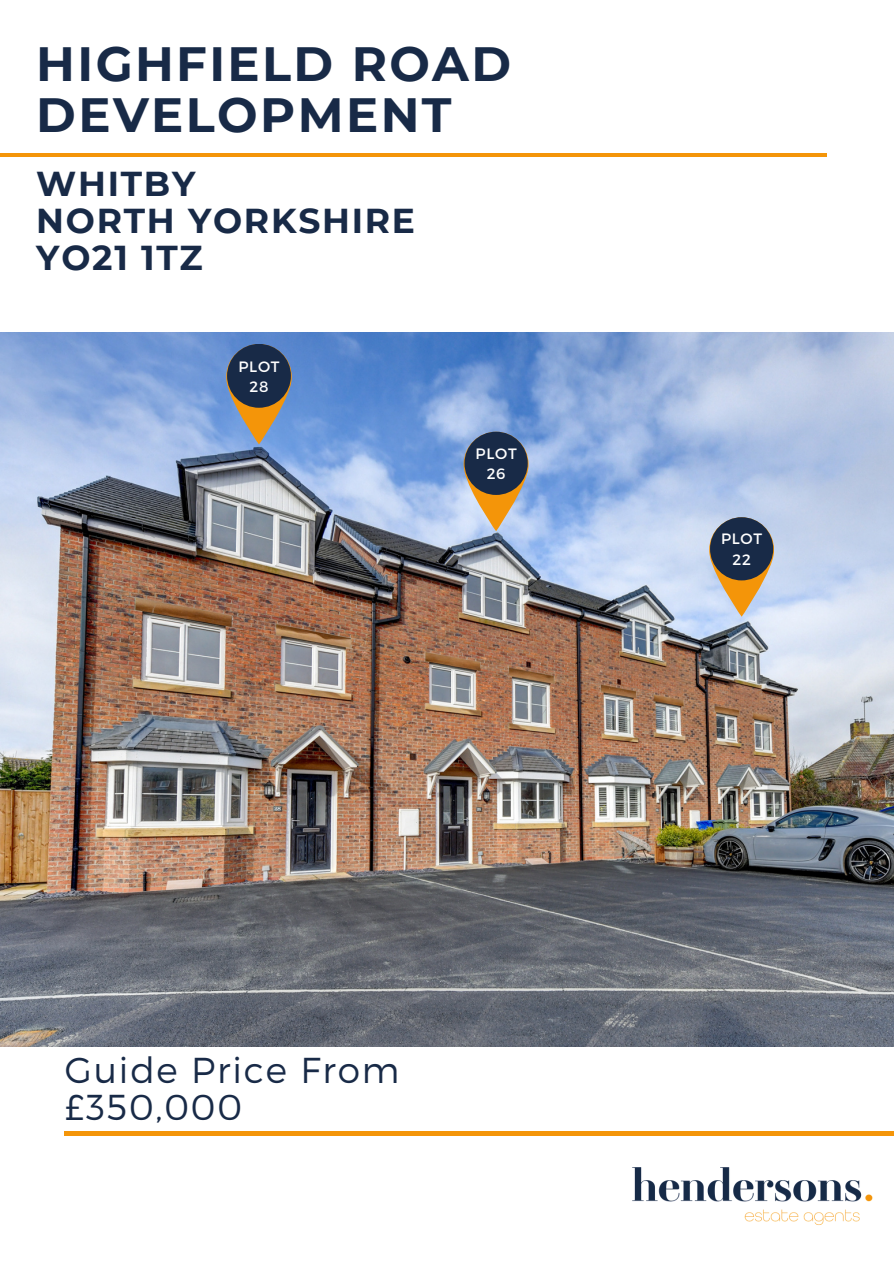
<style>
.page{position:relative;width:894px;height:1264px;background:#fff}
.page>*{position:absolute;margin:0;border:0;box-sizing:border-box;transform-origin:0 0}
.t1{font:700 48px/50.7px "Montserrat";letter-spacing:.05em;color:#182a47}
.t2{font:300 36px/37.2px "Montserrat";letter-spacing:.05em;color:#182a47}
.t3{font:700 34.5px/37.2px "Montserrat";letter-spacing:.05em;color:#182a47}
.t4{font:15px/20.2px "Montserrat";letter-spacing:.05em;color:#fff;text-align:center}
</style>
<div class="page">
<hr style="left:0;top:153px;width:825px;height:4px;background:#f49509">
<hr style="left:65px;top:1131px;width:828px;height:4px;background:#f49509">
<img style="left:632px;top:1167px;width:241px;height:59px">
<img style="left:0;top:333px;width:893px;height:713px">
<svg style="left:226px;top:344px;width:65px;height:100px;background:#989695"></svg>
<div style="left:227px;top:344px;width:64px;height:64px;background:#182a47;border-radius:50%"></div>
<svg style="left:709px;top:517px;width:64px;height:99px;background:#d3bfa4"></svg>
<div style="left:709px;top:517px;width:64px;height:63px;background:#182a47;border-radius:50%"></div>
<svg style="left:463px;top:432px;width:65px;height:99px;background:#c5b6a3"></svg>
<div style="left:464px;top:431px;width:63px;height:64px;background:#182a47;border-radius:50%"></div>
<p class="t1" style="left:36px;top:38px;width:476px">HIGHFIELD ROAD<br>DEVELOPMENT</p>
<h2 class="t3" style="left:36px;top:165px;width:380px">WHITBY<br>NORTH YORKSHIRE<br>YO21 1TZ</h2>
<h1 class="t4" style="left:238px;top:355px;width:43px">PLOT<br>28</h1>
<p class="t4" style="left:475px;top:442px;width:43px">PLOT<br>26</p>
<p class="t2" style="left:65px;top:1049px;width:336px">Guide Price From £350,000</p>
<p class="t4" style="left:720px;top:528px;width:43px">PLOT<br>22</p>
</div>
